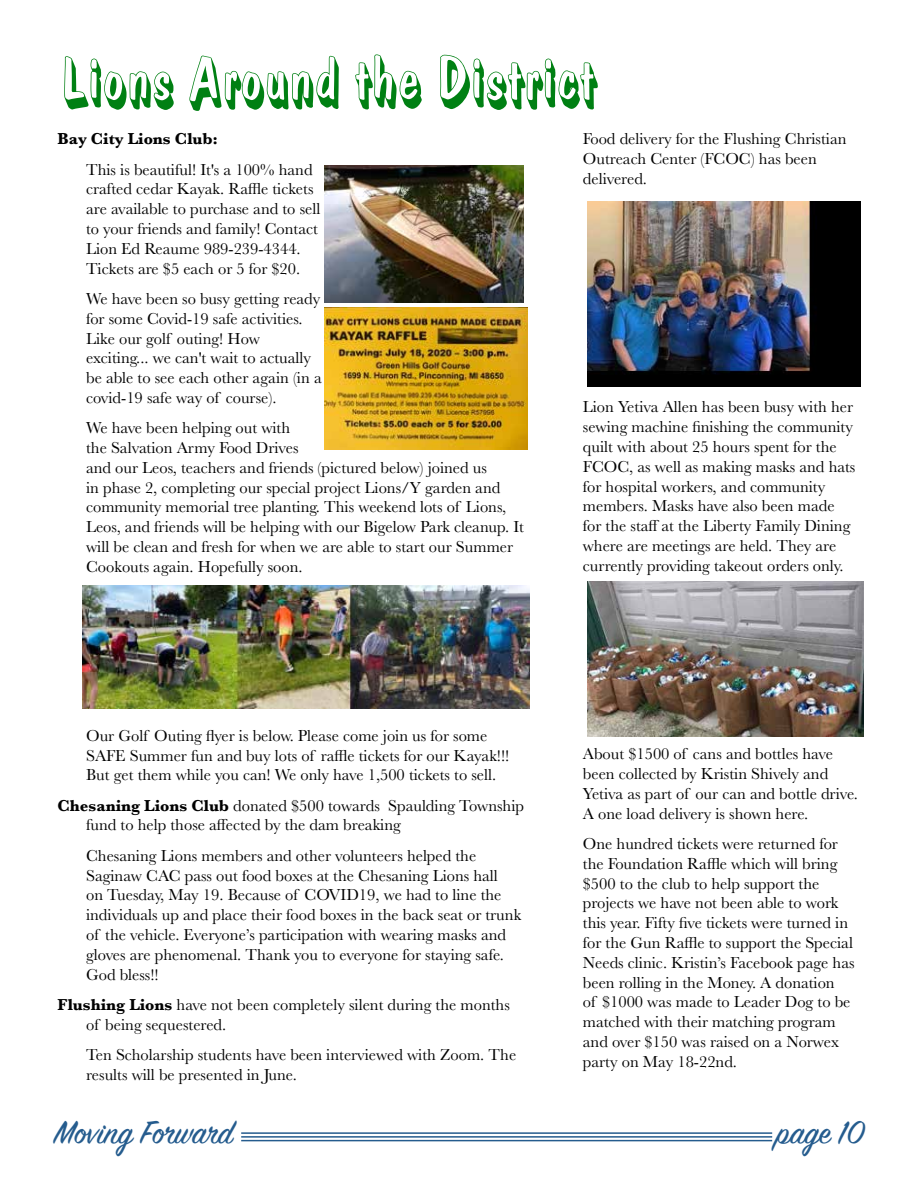
<style>
.page{position:relative;width:918px;height:1188px;background:#fff}
.page>*{position:absolute;margin:0;border:0;box-sizing:border-box;transform-origin:0 0}
.t1{font:60px "Dom Casual D Regular Sh 1";letter-spacing:-.01em;color:#008013}
.t2{font:36px "Sign Painter House Script";color:#255c8e}
.t3{font:16.5px/19.8px "Baskerville";color:#000}
.t4{font:700 16.5px "Baskerville";color:#000}
.s1{font-weight:700}
</style>
<div class="page">
<hr style="left:241px;top:1132px;width:531px;height:2px;background:#255c8e">
<hr style="left:241px;top:1136px;width:531px;height:2px;background:#255c8e">
<hr style="left:241px;top:1140px;width:531px;height:1px;background:#255c8e">
<img style="left:324px;top:166px;width:199px;height:137px">
<img style="left:324px;top:308px;width:203px;height:142px">
<img style="left:82px;top:585px;width:447px;height:124px">
<img style="left:588px;top:581px;width:276px;height:155px">
<img style="left:588px;top:202px;width:272px;height:185px">
<h1 class="t1" style="left:61px;top:44px;width:538px">Lions Around the District</h1>
<p class="t4" style="left:58px;top:128px;width:162px">Bay City Lions Club:</p>
<p class="t3" style="left:86px;top:160px;width:236px">This is beautiful! It's a 100% hand crafted cedar Kayak. Raffle tickets are available to purchase and to sell to your friends and family! Contact Lion Ed Reaume 989-239-4344.<br>Tickets are $5 each or 5 for $20.</p>
<p class="t3" style="left:86px;top:289px;width:237px">We have been so busy getting ready for some Covid-19 safe activities.<br>Like our golf outing! How exciting... we can't wait to actually be able to see each other again (in a covid-19 safe way of course).</p>
<p class="t3" style="left:86px;top:418px;width:440px">We have been helping out with<br>the Salvation Army Food Drives<br>and our Leos, teachers and friends (pictured below) joined us<br>in phase 2, completing our special project Lions/Y garden and community memorial tree planting. This weekend lots of Lions, Leos, and friends will be helping with our Bigelow Park cleanup. It will be clean and fresh for when we are able to start our Summer Cookouts again. Hopefully soon.</p>
<p class="t3" style="left:583px;top:129px;width:265px">Food delivery for the Flushing Christian<br>Outreach Center (FCOC) has been delivered.</p>
<p class="t3" style="left:583px;top:397px;width:274px">Lion Yetiva Allen has been busy with her sewing machine finishing the community quilt with about 25 hours spent for the FCOC, as well as making masks and hats for hospital workers, and community members. Masks have also been made for the staff at the Liberty Family Dining where are meetings are held. They are currently providing takeout orders only.</p>
<p class="t3" style="left:86px;top:726px;width:425px">Our Golf Outing flyer is below. Please come join us for some<br>SAFE Summer fun and buy lots of raffle tickets for our Kayak!!!<br>But get them while you can! We only have 1,500 tickets to sell.</p>
<p class="t3" style="left:86px;top:796px;width:440px;text-indent:-28px"><span class="s1">Chesaning Lions Club</span> donated $500 towards Spaulding Township fund to help those affected by the dam breaking</p>
<p class="t3" style="left:86px;top:846px;width:437px">Chesaning Lions members and other volunteers helped the Saginaw CAC pass out food boxes at the Chesaning Lions hall<br>on Tuesday, May 19. Because of COVID19, we had to line the individuals up and place their food boxes in the back seat or trunk of the vehicle. Everyone’s participation with wearing masks and gloves are phenomenal. Thank you to everyone for staying safe.<br>God bless!!</p>
<p class="t3" style="left:86px;top:995px;width:425px;text-indent:-28px"><span class="s1">Flushing Lions</span> have not been completely silent during the months of being sequestered.</p>
<p class="t3" style="left:86px;top:1045px;width:432px">Ten Scholarship students have been interviewed with Zoom. The results will be presented in June.</p>
<p class="t3" style="left:583px;top:744px;width:276px">About $1500 of cans and bottles have been collected by Kristin Shively and Yetiva as part of our can and bottle drive.<br>A one load delivery is shown here.</p>
<p class="t3" style="left:583px;top:834px;width:273px">One hundred tickets were returned for the Foundation Raffle which will bring $500 to the club to help support the projects we have not been able to work this year. Fifty five tickets were turned in for the Gun Raffle to support the Special Needs clinic. Kristin’s Facebook page has been rolling in the Money. A donation<br>of $1000 was made to Leader Dog to be matched with their matching program and over $150 was raised on a Norwex party on May 18-22nd.</p>
<h2 class="t2" style="left:54px;top:1110px;width:181px">Moving Forward</h2>
<h2 class="t2" style="left:776px;top:1110px;width:89px">page 10</h2>
</div>
